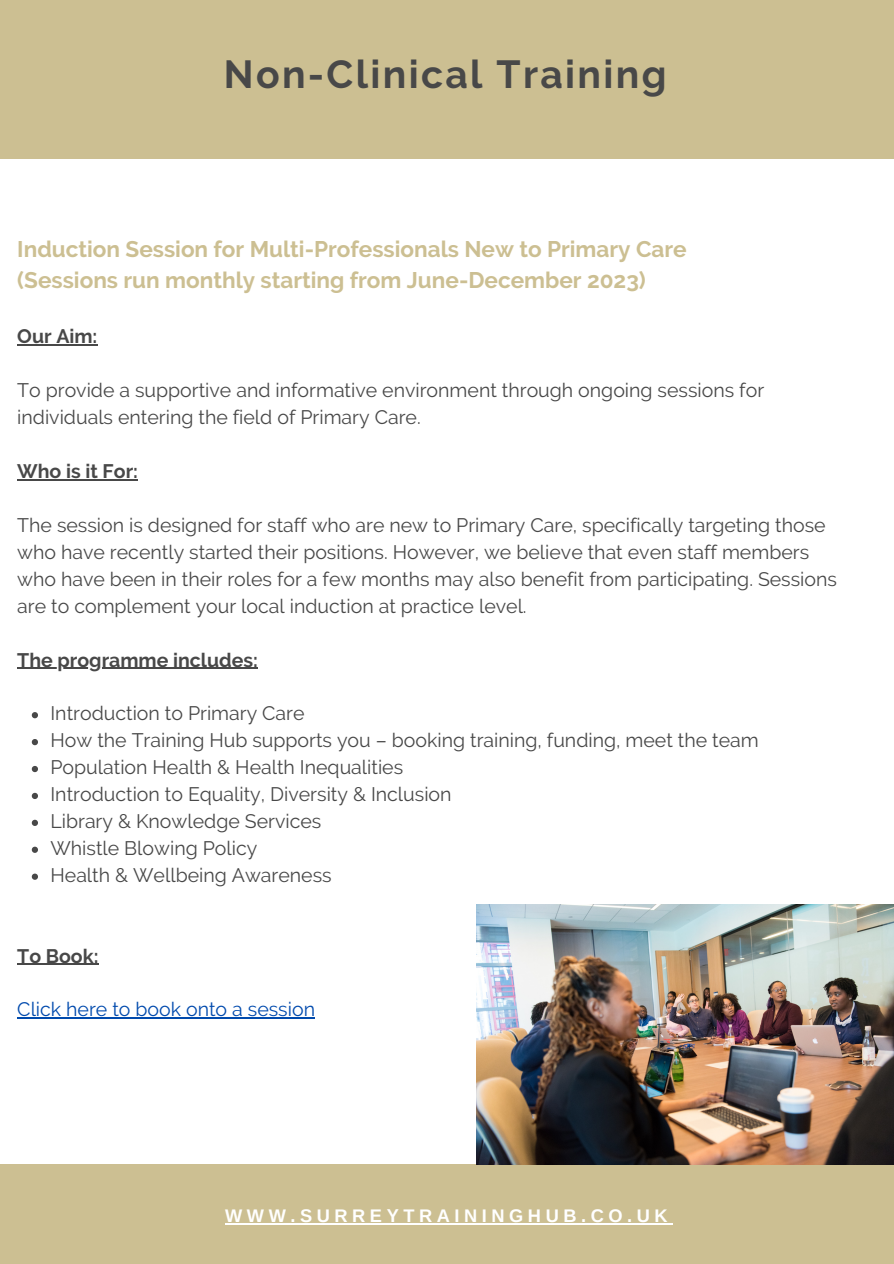
<style>
.page{position:relative;width:894px;height:1264px;background:#fff}
.page>*{position:absolute;margin:0;border:0;box-sizing:border-box;transform-origin:0 0}
.t1{font:700 39px "Raleway";letter-spacing:.06em;color:#484848}
.t2{font:700 22.5px "Raleway";color:#ccbf92}
.t3{font:19.5px/26.8px "Raleway";color:#484848}
.t4{font:700 19.5px "Raleway";color:#484848}
.t5{font:19.5px "Raleway";color:#004aad}
.t6{font:700 18.15px "Arimo";letter-spacing:.25em;color:#fff}
</style>
<div class="page">
<div style="left:0;top:0;width:893px;height:158px;background:#ccbf92"></div>
<svg style="left:32px;top:712px;width:6px;height:6px"></svg>
<svg style="left:32px;top:739px;width:6px;height:6px"></svg>
<svg style="left:32px;top:766px;width:6px;height:6px"></svg>
<svg style="left:32px;top:792px;width:6px;height:7px"></svg>
<svg style="left:32px;top:819px;width:6px;height:7px"></svg>
<svg style="left:32px;top:846px;width:6px;height:6px"></svg>
<svg style="left:32px;top:873px;width:6px;height:6px"></svg>
<hr style="left:17px;top:344px;width:80px;height:1px;background:#484848">
<hr style="left:17px;top:479px;width:121px;height:1px;background:#484848">
<hr style="left:17px;top:667px;width:241px;height:1px;background:#484848">
<hr style="left:17px;top:963px;width:81px;height:1px;background:#484848">
<hr style="left:17px;top:1017px;width:298px;height:1px;background:#004aad">
<div style="left:0;top:1164px;width:893px;height:99px;background:#ccbf92"></div>
<img style="left:476px;top:904px;width:417px;height:260px">
<hr style="left:225px;top:1222px;width:447px;height:2px;background:#fff">
<p class="t1" style="left:224px;top:51px;width:444px">Non-Clinical Training</p>
<p class="t2" style="left:17px;top:235px;width:670px">Induction Session for Multi-Professionals New to Primary Care</p>
<p class="t2" style="left:17px;top:266px;width:630px">(Sessions run monthly starting from June-December 2023)</p>
<p class="t4" style="left:17px;top:325px;width:82px">Our Aim:</p>
<p class="t3" style="left:17px;top:377px;width:748px">To provide a supportive and informative environment through ongoing sessions for individuals entering the field of Primary Care.</p>
<p class="t4" style="left:17px;top:460px;width:122px">Who is it For:</p>
<p class="t3" style="left:17px;top:511px;width:821px">The session is designed for staff who are new to Primary Care, specifically targeting those who have recently started their positions. However, we believe that even staff members who have been in their roles for a few months may also benefit from participating. Sessions are to complement your local induction at practice level.</p>
<p class="t4" style="left:17px;top:648px;width:242px">The programme includes:</p>
<p class="t3" style="left:50px;top:700px;width:255px">Introduction to Primary Care</p>
<p class="t3" style="left:50px;top:727px;width:709px">How the Training Hub supports you – booking training, funding, meet the team</p>
<p class="t3" style="left:50px;top:754px;width:354px">Population Health &amp; Health Inequalities</p>
<p class="t3" style="left:50px;top:780px;width:402px">Introduction to Equality, Diversity &amp; Inclusion</p>
<p class="t3" style="left:50px;top:807px;width:272px">Library &amp; Knowledge Services</p>
<p class="t3" style="left:50px;top:834px;width:208px">Whistle Blowing Policy</p>
<p class="t3" style="left:50px;top:861px;width:282px">Health &amp; Wellbeing Awareness</p>
<p class="t4" style="left:17px;top:944px;width:83px">To Book:</p>
<p class="t5" style="left:17px;top:998px;width:299px">Click here to book onto a session</p>
<p class="t6" style="left:225px;top:1205px;width:444px">WWW.SURREYTRAININGHUB.CO.UK</p>
</div>
